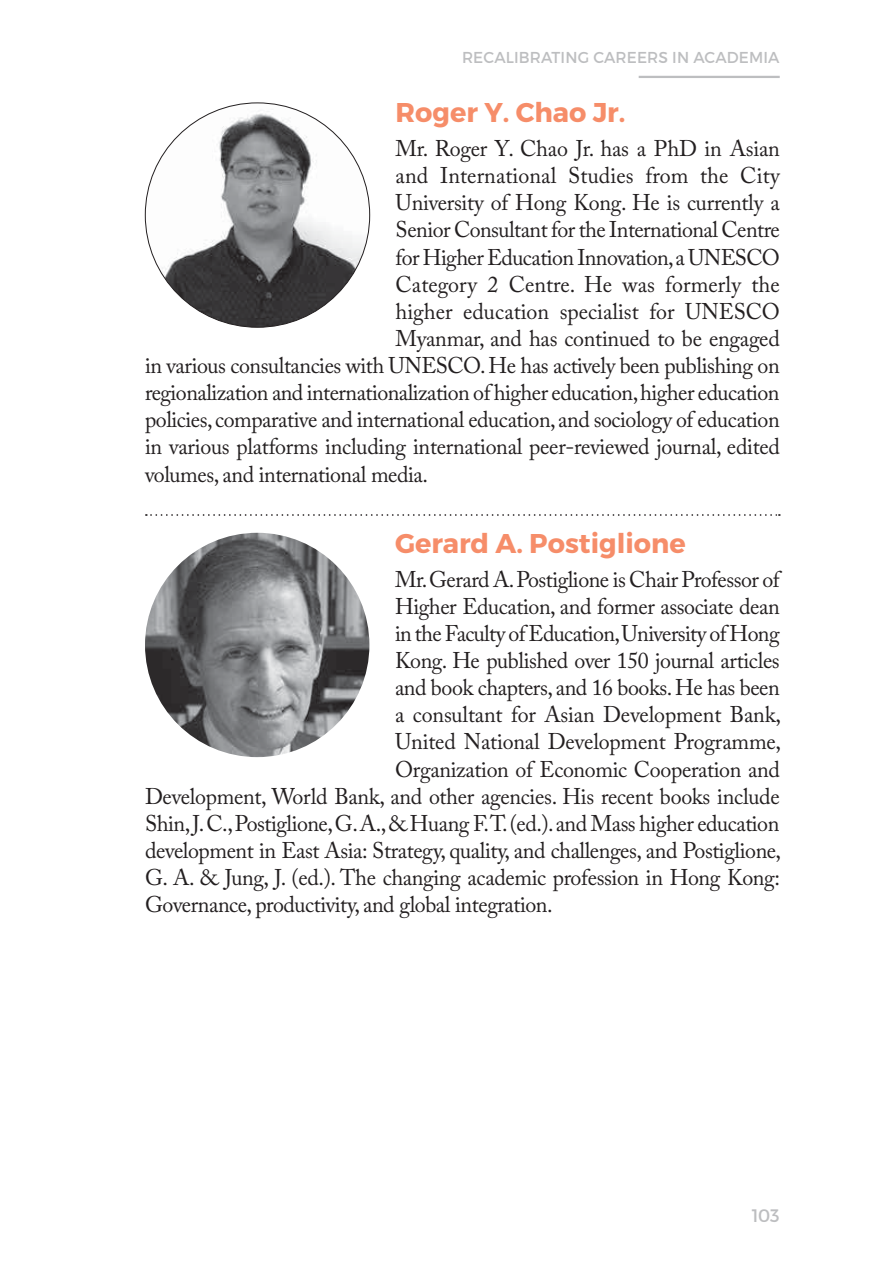
<style>
.page{position:relative;width:893px;height:1263px;background:#fff}
.page>*{position:absolute;margin:0;border:0;box-sizing:border-box;transform-origin:0 0}
.t1{font:700 27.15px "Montserrat";color:#f68d69}
.t2{font:22.65px "Adobe Caslon Pro";letter-spacing:-.02em;color:#231f20}
.t3{font:22.65px "Adobe Caslon Pro";color:#231f20}
.t4{font:22.65px "Adobe Caslon Pro";letter-spacing:.005em;color:#231f20}
.t5{font:18.15px "Montserrat";color:#bdbec0}
.t6{font:15.9px "Montserrat";letter-spacing:.01em;color:#bdbec0}
</style>
<div class="page">
<hr style="left:639px;top:76px;width:141px;height:2px;background:#bdbec0">
<svg style="left:146px;top:514px;width:634px;height:2px"></svg>
<img style="left:145px;top:103px;width:225px;height:224px;border-radius:50%">
<img style="left:145px;top:533px;width:224px;height:224px;border-radius:50%">
<p class="t6" style="left:462px;top:48px;width:319px">RECALIBRATING CAREERS IN ACADEMIA</p>
<p class="t1" style="left:396px;top:101px;width:231px">Roger Y. Chao Jr.</p>
<p class="t2" style="left:396px;top:140px;width:386px">Mr. Roger Y. Chao Jr. has a PhD in Asian</p>
<p class="t4" style="left:396px;top:167px;width:386px">and International Studies from the City</p>
<p class="t2" style="left:396px;top:194px;width:386px">University of Hong Kong. He is currently a</p>
<p class="t2" style="left:396px;top:221px;width:386px">Senior Consultant for the International Centre</p>
<p class="t2" style="left:396px;top:248px;width:386px">for Higher Education Innovation, a UNESCO</p>
<p class="t3" style="left:396px;top:275px;width:385px">Category 2 Centre. He was formerly the</p>
<p class="t3" style="left:396px;top:303px;width:386px">higher education specialist for UNESCO</p>
<p class="t2" style="left:396px;top:330px;width:386px">Myanmar, and has continued to be engaged</p>
<p class="t2" style="left:145px;top:357px;width:636px">in various consultancies with UNESCO. He has actively been publishing on</p>
<p class="t2" style="left:145px;top:384px;width:636px">regionalization and internationalization of higher education, higher education</p>
<p class="t2" style="left:145px;top:411px;width:636px">policies, comparative and international education, and sociology of education</p>
<p class="t2" style="left:145px;top:438px;width:636px">in various platforms including international peer-reviewed journal, edited</p>
<p class="t2" style="left:145px;top:465px;width:285px">volumes, and international media.</p>
<p class="t1" style="left:395px;top:532px;width:292px">Gerard A. Postiglione</p>
<p class="t2" style="left:395px;top:570px;width:386px">Mr. Gerard A. Postiglione is Chair Professor of</p>
<p class="t2" style="left:395px;top:598px;width:386px">Higher Education, and former associate dean</p>
<p class="t2" style="left:395px;top:625px;width:386px">in the Faculty of Education, University of Hong</p>
<p class="t2" style="left:395px;top:652px;width:386px">Kong. He published over 150 journal articles</p>
<p class="t2" style="left:395px;top:679px;width:386px">and book chapters, and 16 books. He has been</p>
<p class="t2" style="left:395px;top:706px;width:387px">a consultant for Asian Development Bank,</p>
<p class="t2" style="left:395px;top:733px;width:388px">United National Development Programme,</p>
<p class="t2" style="left:395px;top:760px;width:386px">Organization of Economic Cooperation and</p>
<p class="t2" style="left:145px;top:788px;width:636px">Development, World Bank, and other agencies. His recent books include</p>
<p class="t2" style="left:145px;top:815px;width:636px">Shin, J. C., Postiglione, G. A., &amp; Huang F.T. (ed.). and Mass higher education</p>
<p class="t2" style="left:145px;top:842px;width:638px">development in East Asia: Strategy, quality, and challenges, and Postiglione,</p>
<p class="t2" style="left:145px;top:869px;width:636px">G. A. &amp; Jung, J. (ed.). The changing academic profession in Hong Kong:</p>
<p class="t2" style="left:145px;top:896px;width:409px">Governance, productivity, and global integration.</p>
<p class="t5" style="left:752px;top:1205px;width:30px">103</p>
</div>
